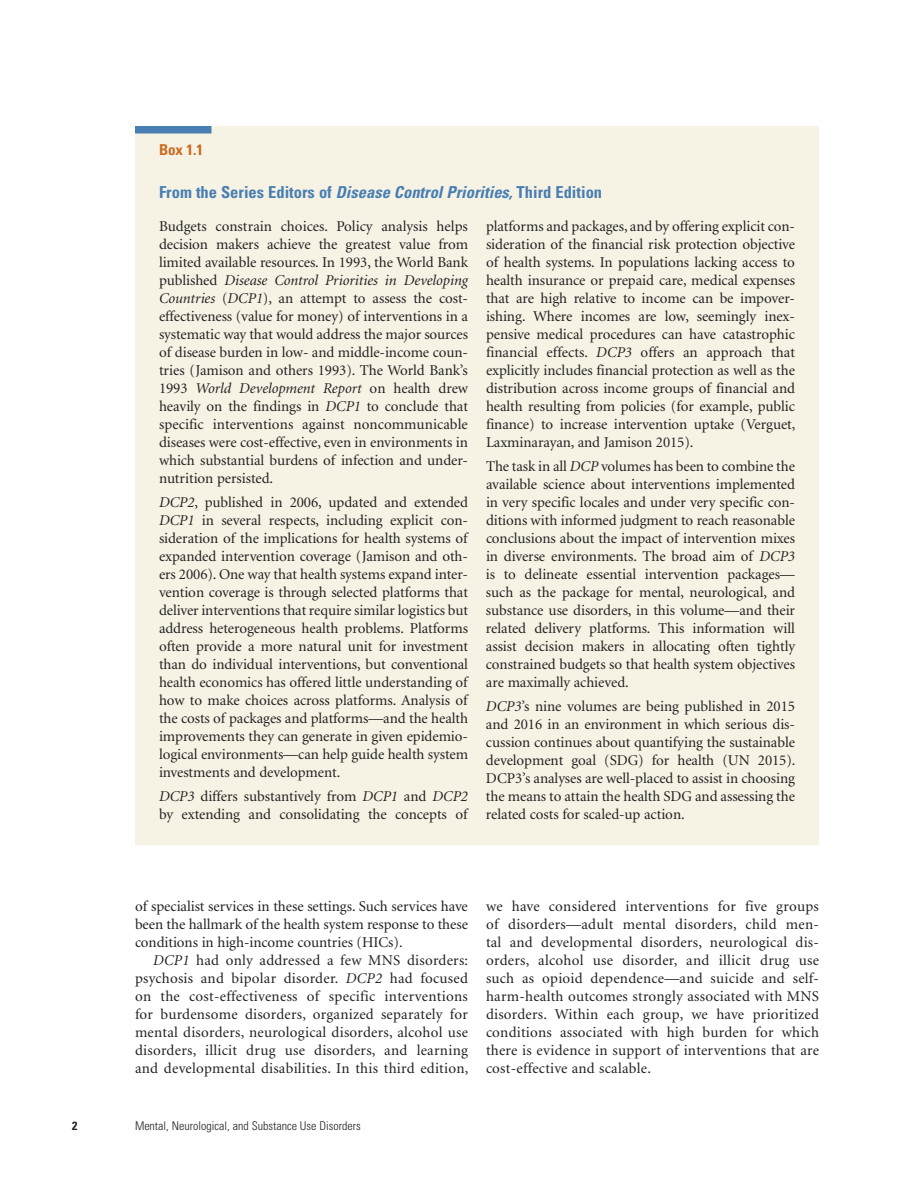
<style>
.page{position:relative;width:918px;height:1188px;background:#fff}
.page>*{position:absolute;margin:0;border:0;box-sizing:border-box;transform-origin:0 0}
.t1{font:700 condensed 16.5px "Univers";color:#497eb2}
.t2{font:15px/18px "Minion";letter-spacing:-.005em;color:#231f20;text-align:justify}
.t3{font:15px "Minion";letter-spacing:.015em;color:#231f20}
.t4{font:15px "Minion";letter-spacing:.02em;color:#231f20}
.t5{font:700 condensed 15px "Univers";color:#ca6b21}
.t6{font:300 condensed 12px "Univers";color:#231f20}
.t7{font:700 condensed 12px "Univers";color:#231f20}
.s1{font-style:italic}
</style>
<div class="page">
<div style="left:135px;top:126px;width:684px;height:718px;background:#f6f3e5"></div>
<div style="left:135px;top:126px;width:77px;height:8px;background:#497eb2"></div>
<p class="t5" style="left:159px;top:144px;width:46px">Box 1.1</p>
<p class="t1" style="left:159px;top:186px;width:445px">From the Series Editors of <span class="s1">Disease Control Priorities,</span> Third Edition</p>
<p class="t2" style="left:159px;top:218px;width:311px">Budgets constrain choices. Policy analysis helps decision makers achieve the greatest value from limited available resources. In 1993, the World Bank published <span class="s1">Disease Control Priorities in Developing Countries</span> (<span class="s1">DCP1</span>), an attempt to assess the cost&shy;effectiveness (value for money) of interventions in a systematic way that would address the major sources of disease burden in low- and middle-income coun&shy;tries (Jamison and others 1993). The World Bank’s 1993 <span class="s1">World Development Report</span> on health drew heavily on the findings in <span class="s1">DCP1</span> to conclude that specific interventions against noncommunicable diseases were cost-effective, even in environments in which substantial burdens of infection and under&shy;nutrition persisted.</p>
<p class="t2" style="left:159px;top:494px;width:311px"><span class="s1">DCP2</span>, published in 2006, updated and extended <span class="s1">DCP1</span> in several respects, including explicit con&shy;sideration of the implications for health systems of expanded intervention coverage (Jamison and oth&shy;ers 2006). One way that health systems expand inter&shy;vention coverage is through selected platforms that deliver interventions that require similar logistics but address heterogeneous health problems. Platforms often provide a more natural unit for investment than do individual interventions, but conventional health economics has offered little understanding of how to make choices across platforms. Analysis of the costs of packages and platforms—and the health improvements they can generate in given epidemio&shy;logical environments—can help guide health system investments and development.</p>
<p class="t2" style="left:159px;top:788px;width:311px"><span class="s1">DCP3</span> differs substantively from <span class="s1">DCP1</span> and <span class="s1">DCP2 </span>by extending and consolidating the concepts of</p>
<p class="t2" style="left:486px;top:218px;width:311px">platforms and packages, and by offering explicit con&shy;sideration of the financial risk protection objective of health systems. In populations lacking access to health insurance or prepaid care, medical expenses that are high relative to income can be impover&shy;ishing. Where incomes are low, seemingly inex&shy;pensive medical procedures can have catastrophic financial effects. <span class="s1">DCP3</span> offers an approach that explicitly includes financial protection as well as the distribution across income groups of financial and health resulting from policies (for example, public finance) to increase intervention uptake (Verguet, Laxminarayan, and Jamison 2015).</p>
<p class="t2" style="left:486px;top:458px;width:311px">The task in all <span class="s1">DCP</span> volumes has been to combine the available science about interventions implemented in very specific locales and under very specific con&shy;ditions with informed judgment to reach reasonable conclusions about the impact of intervention mixes in diverse environments. The broad aim of <span class="s1">DCP3 </span>is to delineate essential intervention packages— such as the package for mental, neurological, and substance use disorders, in this volume—and their related delivery platforms. This information will assist decision makers in allocating often tightly constrained budgets so that health system objectives are maximally achieved.</p>
<p class="t2" style="left:486px;top:698px;width:311px"><span class="s1">DCP3</span>’s nine volumes are being published in 2015 and 2016 in an environment in which serious dis&shy;cussion continues about quantifying the sustainable development goal (SDG) for health (UN 2015).<br>DCP3’s analyses are well-placed to assist in choosing the means to attain the health SDG and assessing the related costs for scaled-up action.</p>
<p class="t2" style="left:135px;top:899px;width:334px">of specialist services in these settings. Such services have</p>
<p class="t2" style="left:135px;top:917px;width:335px">been the hallmark of the health system response to these</p>
<p class="t2" style="left:135px;top:935px;width:269px">conditions in high-income countries (HICs).</p>
<p class="t3" style="left:153px;top:955px;width:317px"><span class="s1">DCP1</span> had only addressed a few MNS disorders:</p>
<p class="t3" style="left:135px;top:973px;width:334px">psychosis and bipolar disorder. <span class="s1">DCP2</span> had focused</p>
<p class="t4" style="left:135px;top:991px;width:334px">on the cost- effectiveness of specific interventions</p>
<p class="t3" style="left:135px;top:1009px;width:335px">for burdensome disorders, organized separately for</p>
<p class="t3" style="left:135px;top:1027px;width:335px">mental disorders, neurological disorders, alcohol use</p>
<p class="t4" style="left:135px;top:1045px;width:334px">disorders, illicit drug use disorders, and learning</p>
<p class="t3" style="left:135px;top:1063px;width:335px">and developmental disabilities. In this third edition,</p>
<p class="t7" style="left:72px;top:1122px;width:7px">2</p>
<p class="t6" style="left:135px;top:1122px;width:227px">Mental, Neurological, and Substance Use Disorders</p>
<p class="t2" style="left:486px;top:899px;width:335px">we have considered interventions for five groups of disorders—adult mental disorders, child men&shy;tal and developmental disorders, neurological dis&shy;orders, alcohol use disorder, and illicit drug use such as opioid dependence—and suicide and self&shy;harm-health outcomes strongly associated with MNS disorders. Within each group, we have prioritized conditions associated with high burden for which there is evidence in support of interventions that are cost-effective and scalable.</p>
</div>
